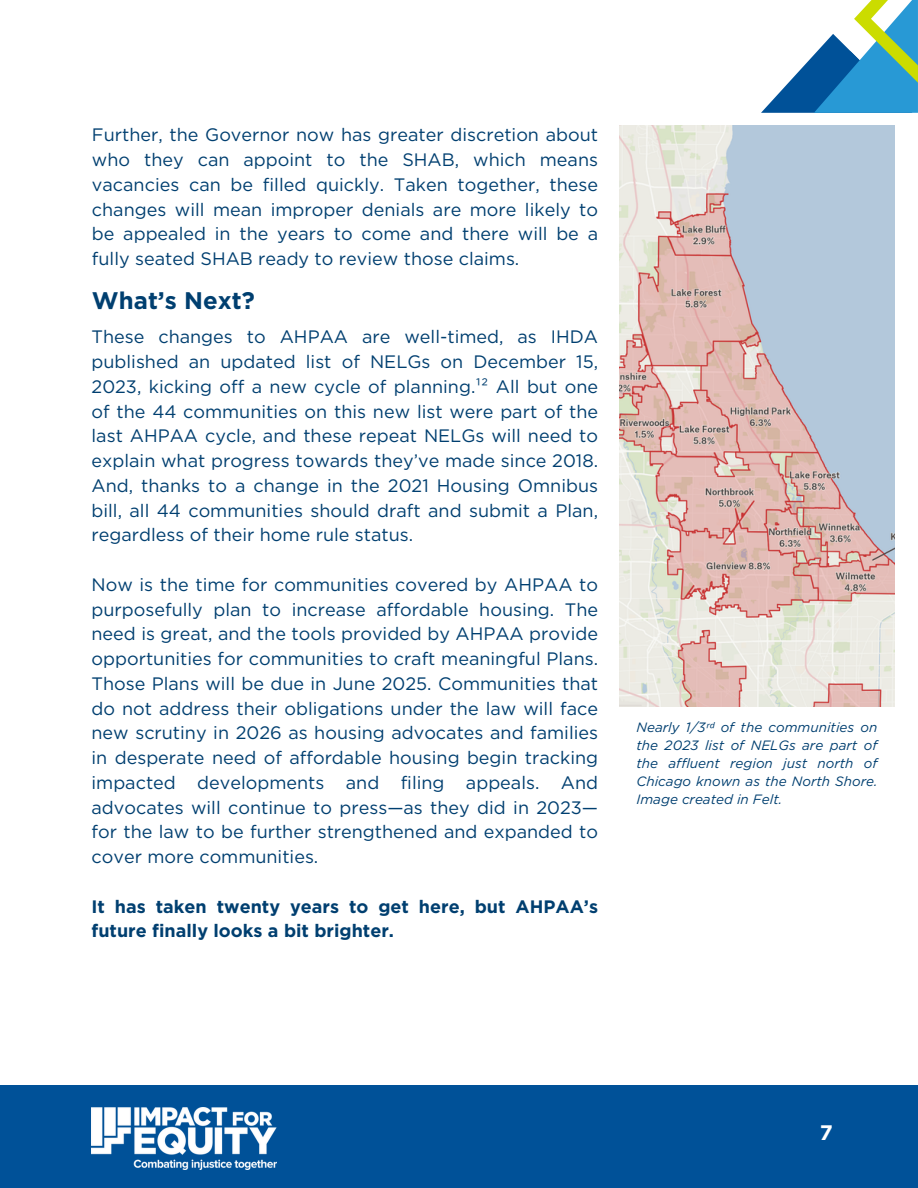
<style>
.page{position:relative;width:918px;height:1188px;background:#fff}
.page>*{position:absolute;margin:0;border:0;box-sizing:border-box;transform-origin:0 0}
.t1{font:700 24px "Gotham";color:#003f70}
.t2{font:700 21px "Gotham";color:#fff}
.t3{font:18px/24.8px "Gotham";color:#003f70;text-align:justify}
.t4{font:700 18px/24.8px "Gotham";color:#003f70}
.t5{font:italic 13.5px/18px "Gotham";color:#003f70;text-align:justify}
.s1{font-family:"Noto Sans"}
</style>
<div class="page">
<svg style="left:761px;top:0;width:157px;height:113px"></svg>
<div style="left:0;top:1085px;width:918px;height:103px;background:#005198"></div>
<img style="left:92px;top:1108px;width:184px;height:62px">
<img style="left:619px;top:125px;width:276px;height:582px">
<p class="t3" style="left:92px;top:123px;width:508px">Further, the Governor now has greater discretion about who they can appoint to the SHAB, which means vacancies can be filled quickly. Taken together, these changes will mean improper denials are more likely to be appealed in the years to come and there will be a fully seated SHAB ready to review those claims.</p>
<h3 class="t1" style="left:92px;top:286px;width:164px">What’s Next?</h3>
<h3 class="t3" style="left:92px;top:325px;width:508px">These changes to AHPAA are well-timed, as IHDA published an updated list of NELGs on December 15, 2023, kicking off a new cycle of planning.¹² All but one of the 44 communities on this new list were part of the last AHPAA cycle, and these repeat NELGs will need to explain what progress towards they’ve made since 2018.<br>And, thanks to a change in the 2021 Housing Omnibus bill, all 44 communities should draft and submit a Plan, regardless of their home rule status.</h3>
<h1 class="t3" style="left:92px;top:572px;width:508px">Now is the time for communities covered by AHPAA to purposefully plan to increase affordable housing. The need is great, and the tools provided by AHPAA provide opportunities for communities to craft meaningful Plans.<br>Those Plans will be due in June 2025. Communities that do not address their obligations under the law will face new scrutiny in 2026 as housing advocates and families in desperate need of affordable housing begin tracking impacted developments and filing appeals. And advocates will continue to press—as they did in 2023— for the law to be further strengthened and expanded to cover more communities.</h1>
<h3 class="t4" style="left:92px;top:894px;width:508px">It has taken twenty years to get here, but AHPAA’s future finally looks a bit brighter.</h3>
<p class="t5" style="left:637px;top:718px;width:242px">Nearly 1/3<span class="s1">ʳᵈ</span> of the communities on the 2023 list of NELGs are part of the affluent region just north of Chicago known as the North Shore.<br>Image created in Felt.</p>
<h2 class="t2" style="left:820px;top:1120px;width:14px">7</h2>
</div>
